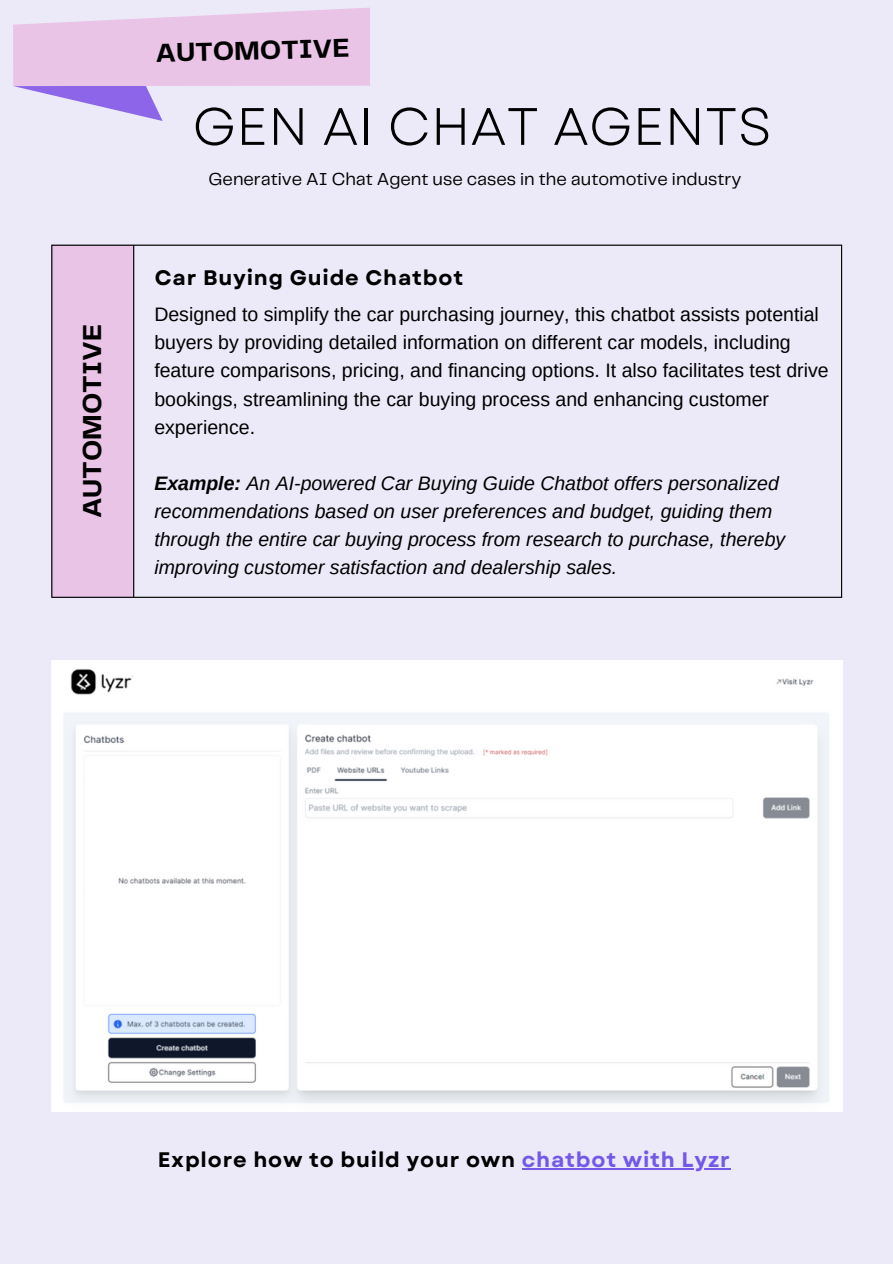
<style>
.page{position:relative;width:893px;height:1264px;background:#fff}
.page>*{position:absolute;margin:0;border:0;box-sizing:border-box;transform-origin:0 0}
.t1{font:52.5px "Garet";color:#000}
.t2{font:700 27px "Telegraf";color:#000}
.t3{font:700 21px "Garet";letter-spacing:.04em;color:#000}
.t4{font:19.5px/28.2px "Arimo";color:#000}
.t5{font:italic 19.5px/28.2px "Arimo";color:#000}
.t6{font:18px "Telegraf";color:#000}
.s1{font-weight:700}
.s2{color:#7458e8}
</style>
<div class="page">
<div style="left:0;top:0;width:892px;height:1263px;background:#eceaf8"></div>
<div style="left:52px;top:245px;width:82px;height:352px;background:#e9c4e6"></div>
<hr style="left:51px;top:246px;width:1px;height:350px;background:#000">
<hr style="left:133px;top:246px;width:1px;height:350px;background:#000">
<hr style="left:841px;top:246px;width:1px;height:350px;background:#000">
<hr style="left:51px;top:244px;width:791px;height:2px;background:#000">
<hr style="left:51px;top:596px;width:791px;height:2px;background:#000">
<img style="left:51px;top:660px;width:791px;height:451px">
<hr style="left:521px;top:1168px;width:209px;height:1px;background:#7458e8">
<svg style="left:13px;top:8px;width:357px;height:113px"></svg>
<h2 class="t2" style="left:81px;top:518px;width:195px;rotate:-90deg">AUTOMOTIVE</h2>
<h2 class="t2" style="left:155px;top:40px;width:195px;rotate:-1deg">AUTOMOTIVE</h2>
<h1 class="t1" style="left:192px;top:89px;width:581px">GEN AI CHAT AGENTS</h1>
<p class="t6" style="left:208px;top:171px;width:534px">Generative AI Chat Agent use cases in the automotive industry</p>
<p class="t3" style="left:155px;top:262px;width:310px">Car Buying Guide Chatbot</p>
<p class="t4" style="left:154px;top:300px;width:675px">Designed to simplify the car purchasing journey, this chatbot assists potential buyers by providing detailed information on different car models, including feature comparisons, pricing, and financing options. It also facilitates test drive bookings, streamlining the car buying process and enhancing customer experience.</p>
<p class="t5" style="left:154px;top:469px;width:632px"><span class="s1">Example:</span> An AI-powered Car Buying Guide Chatbot offers personalized recommendations based on user preferences and budget, guiding them through the entire car buying process from research to purchase, thereby improving customer satisfaction and dealership sales.</p>
<p class="t3" style="left:158px;top:1144px;width:573px">Explore how to build your own <span class="s2">chatbot with Lyzr</span></p>
</div>
